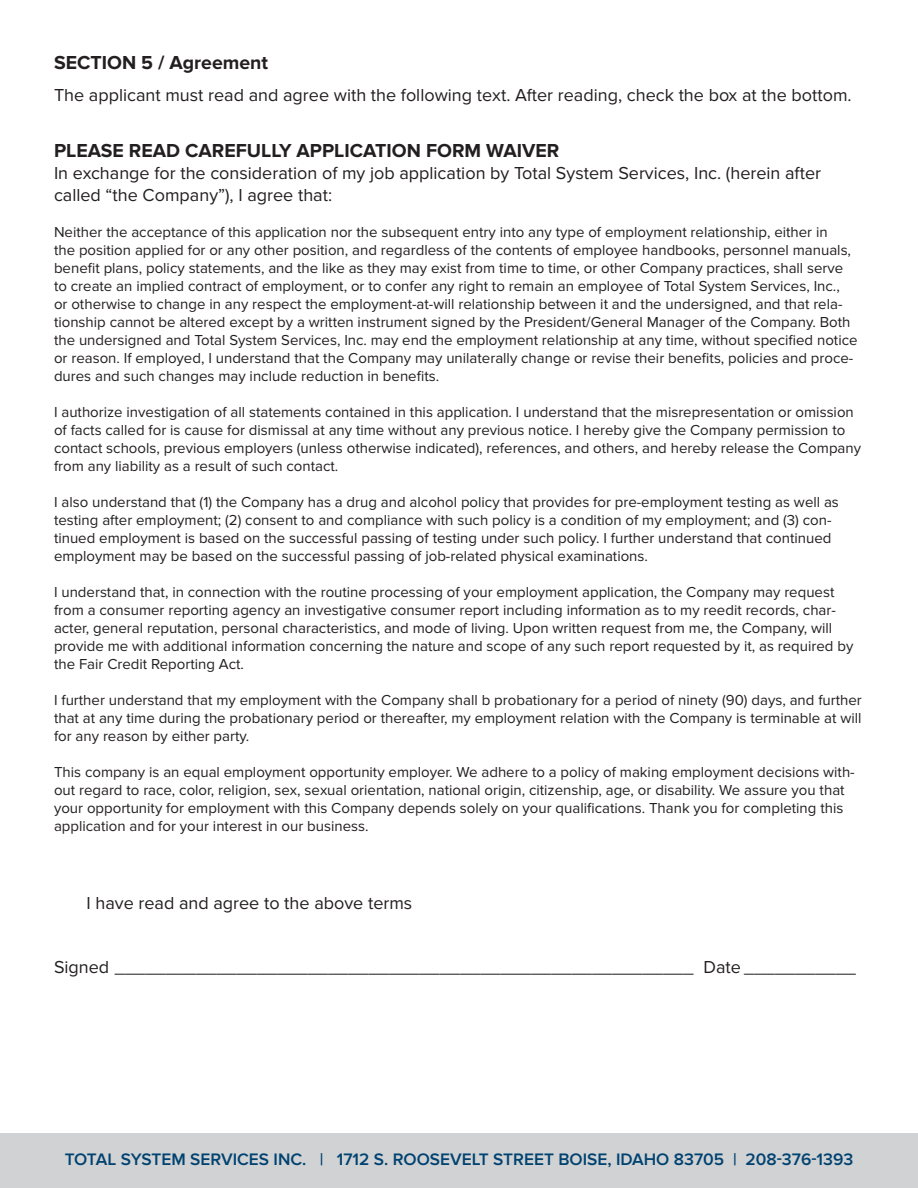
<style>
.page{position:relative;width:918px;height:1188px;background:#fff}
.page>*{position:absolute;margin:0;border:0;box-sizing:border-box;transform-origin:0 0}
.t1{font:700 19.5px "Proxima Nova";color:#231f20}
.t2{font:18px/21.6px "Proxima Nova";color:#231f20}
.t3{font:600 17.25px "Proxima Nova";color:#004270}
.t4{font:15px/18px "Proxima Nova";color:#231f20}
</style>
<div class="page">
<div style="left:0;top:1133px;width:918px;height:55px;background:#d1d2d4"></div>
<p class="t1" style="left:54px;top:52px;width:216px">SECTION 5 / Agreement</p>
<p class="t2" style="left:54px;top:84px;width:799px">The applicant must read and agree with the following text. After reading, check the box at the bottom.</p>
<p class="t1" style="left:54px;top:140px;width:507px">PLEASE READ CAREFULLY APPLICATION FORM WAIVER</p>
<p class="t2" style="left:54px;top:162px;width:769px">In exchange for the consideration of my job application by Total System Services, Inc. (herein after called “the Company”), I agree that:</p>
<p class="t4" style="left:54px;top:223px;width:805px">Neither the acceptance of this application nor the subsequent entry into any type of employment relationship, either in<br>the position applied for or any other position, and regardless of the contents of employee handbooks, personnel manuals, benefit plans, policy statements, and the like as they may exist from time to time, or other Company practices, shall serve to create an implied contract of employment, or to confer any right to remain an employee of Total System Services, Inc.,<br>or otherwise to change in any respect the employment-at-will relationship between it and the undersigned, and that rela&shy;tionship cannot be altered except by a written instrument signed by the President/General Manager of the Company. Both the undersigned and Total System Services, Inc. may end the employment relationship at any time, without specified notice or reason. If employed, I understand that the Company may unilaterally change or revise their benefits, policies and proce&shy;dures and such changes may include reduction in benefits.</p>
<p class="t4" style="left:54px;top:403px;width:809px">I authorize investigation of all statements contained in this application. I understand that the misrepresentation or omission of facts called for is cause for dismissal at any time without any previous notice. I hereby give the Company permission to contact schools, previous employers (unless otherwise indicated), references, and others, and hereby release the Company from any liability as a result of such contact.</p>
<p class="t4" style="left:54px;top:493px;width:786px">I also understand that (1) the Company has a drug and alcohol policy that provides for pre-employment testing as well as testing after employment; (2) consent to and compliance with such policy is a condition of my employment; and (3) con&shy;tinued employment is based on the successful passing of testing under such policy. I further understand that continued employment may be based on the successful passing of job-related physical examinations.</p>
<p class="t4" style="left:54px;top:583px;width:801px">I understand that, in connection with the routine processing of your employment application, the Company may request from a consumer reporting agency an investigative consumer report including information as to my reedit records, char&shy;acter, general reputation, personal characteristics, and mode of living. Upon written request from me, the Company, will provide me with additional information concerning the nature and scope of any such report requested by it, as required by the Fair Credit Reporting Act.</p>
<p class="t4" style="left:54px;top:691px;width:809px;text-align:justify">I further understand that my employment with the Company shall b probationary for a period of ninety (90) days, and further that at any time during the probationary period or thereafter, my employment relation with the Company is terminable at will for any reason by either party.</p>
<p class="t4" style="left:54px;top:763px;width:802px">This company is an equal employment opportunity employer. We adhere to a policy of making employment decisions with&shy;out regard to race, color, religion, sex, sexual orientation, national origin, citizenship, age, or disability. We assure you that your opportunity for employment with this Company depends solely on your qualifications. Thank you for completing this application and for your interest in our business.</p>
<p class="t2" style="left:87px;top:893px;width:327px">I have read and agree to the above terms</p>
<p class="t2" style="left:54px;top:957px;width:803px">Signed _________________________________________________________ Date ___________</p>
<p class="t3" style="left:65px;top:1149px;width:790px">TOTAL SYSTEM SERVICES INC. | 1712 S. ROOSEVELT STREET BOISE, IDAHO 83705 | 208-376-1393</p>
</div>
